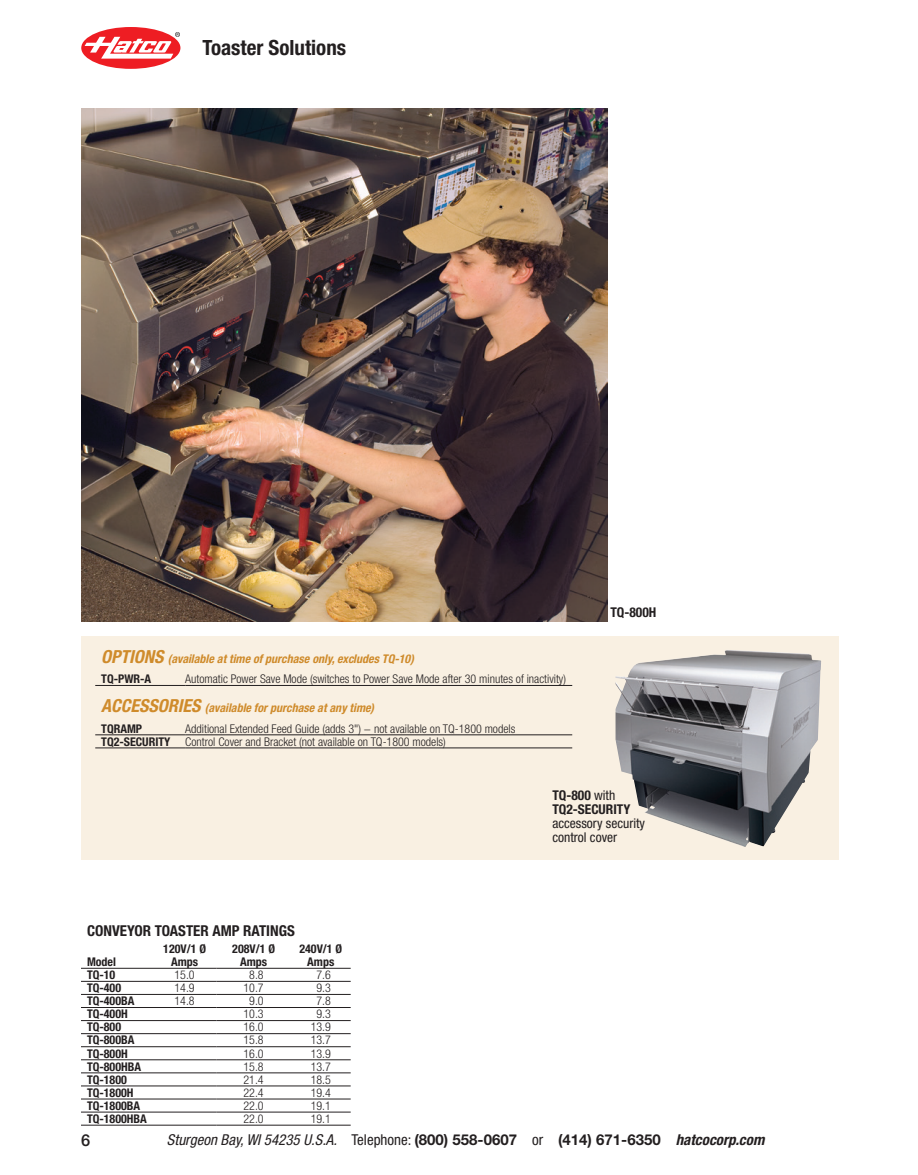
<style>
.page{position:relative;width:918px;height:1175px;background:#fff}
.page>*{position:absolute;margin:0;border:0;box-sizing:border-box;transform-origin:0 0}
.t1{font:700 condensed 21px "Helvetica Neue LT Std";color:#231f20}
.t2{font:500 16.5px "Helvetica Neue LT Std";color:#231f20}
.t3{font:700 15px "Helvetica Neue LT Std";color:#231f20}
.Table_Head_10_pt_b{font:700 condensed 15px "Helvetica Neue LT Std";color:#231f20}
.Caption_reg{font:condensed 13.5px/14.2px "Helvetica Neue LT Std";color:#231f20}
.Caption_reg-2{font:700 condensed 13.5px "Helvetica Neue LT Std";color:#231f20}
.Table_Body_Left{font:300 condensed 12px "Helvetica Neue LT Std";color:#231f20}
.Table_Body_Center{font:300 condensed 12px "Helvetica Neue LT Std";color:#231f20}
.Table_Body_Left_bo{font:700 condensed 12px "Helvetica Neue LT Std";color:#231f20}
.Opts_Access_Table{font:italic 700 condensed 12px "Helvetica Neue LT Std";color:#cf8b2b}
.Table_Body_Center-2{font:700 condensed 12px/13.5px "Helvetica Neue LT Std";color:#231f20;text-align:center}
.Table_Body_Left-2{font:700 condensed 12px "Helvetica Neue LT Std";color:#231f20}
.s1{font-size:18px}
.s2{font-weight:700}
.s3{font-weight:400;font-style:italic;font-stretch:condensed}
.s4{font-weight:400;font-stretch:condensed}
.s5{font-style:italic;font-stretch:condensed}
</style>
<div class="page">
<div style="left:81px;top:27px;width:99px;height:42px;background:#ee1d23;border-radius:50%"></div>
<svg style="left:85px;top:32px;width:95px;height:27px"></svg>
<hr style="left:81px;top:968px;width:72px;height:1px;background:#231f20">
<hr style="left:153px;top:968px;width:63px;height:1px;background:#231f20">
<hr style="left:216px;top:968px;width:75px;height:1px;background:#231f20">
<hr style="left:291px;top:968px;width:60px;height:1px;background:#231f20">
<hr style="left:81px;top:981px;width:72px;height:1px;background:#231f20">
<hr style="left:153px;top:981px;width:63px;height:1px;background:#231f20">
<hr style="left:216px;top:981px;width:75px;height:1px;background:#231f20">
<hr style="left:291px;top:981px;width:60px;height:1px;background:#231f20">
<hr style="left:81px;top:994px;width:72px;height:1px;background:#231f20">
<hr style="left:153px;top:994px;width:63px;height:1px;background:#231f20">
<hr style="left:216px;top:994px;width:75px;height:1px;background:#231f20">
<hr style="left:291px;top:994px;width:60px;height:1px;background:#231f20">
<hr style="left:81px;top:1007px;width:72px;height:1px;background:#231f20">
<hr style="left:153px;top:1007px;width:63px;height:1px;background:#231f20">
<hr style="left:216px;top:1007px;width:75px;height:1px;background:#231f20">
<hr style="left:291px;top:1007px;width:60px;height:1px;background:#231f20">
<hr style="left:81px;top:1020px;width:72px;height:1px;background:#231f20">
<hr style="left:153px;top:1020px;width:63px;height:1px;background:#231f20">
<hr style="left:216px;top:1020px;width:75px;height:1px;background:#231f20">
<hr style="left:291px;top:1020px;width:60px;height:1px;background:#231f20">
<hr style="left:81px;top:1033px;width:72px;height:1px;background:#231f20">
<hr style="left:153px;top:1033px;width:63px;height:1px;background:#231f20">
<hr style="left:216px;top:1033px;width:75px;height:1px;background:#231f20">
<hr style="left:291px;top:1033px;width:60px;height:1px;background:#231f20">
<hr style="left:81px;top:1046px;width:72px;height:1px;background:#231f20">
<hr style="left:153px;top:1046px;width:63px;height:1px;background:#231f20">
<hr style="left:216px;top:1046px;width:75px;height:1px;background:#231f20">
<hr style="left:291px;top:1046px;width:60px;height:1px;background:#231f20">
<hr style="left:81px;top:1059px;width:72px;height:1px;background:#231f20">
<hr style="left:153px;top:1059px;width:63px;height:1px;background:#231f20">
<hr style="left:216px;top:1059px;width:75px;height:1px;background:#231f20">
<hr style="left:291px;top:1059px;width:60px;height:1px;background:#231f20">
<hr style="left:81px;top:1072px;width:72px;height:1px;background:#231f20">
<hr style="left:153px;top:1072px;width:63px;height:1px;background:#231f20">
<hr style="left:216px;top:1072px;width:75px;height:1px;background:#231f20">
<hr style="left:291px;top:1072px;width:60px;height:1px;background:#231f20">
<hr style="left:81px;top:1085px;width:72px;height:1px;background:#231f20">
<hr style="left:153px;top:1085px;width:63px;height:1px;background:#231f20">
<hr style="left:216px;top:1085px;width:75px;height:1px;background:#231f20">
<hr style="left:291px;top:1085px;width:60px;height:1px;background:#231f20">
<hr style="left:81px;top:1098px;width:72px;height:1px;background:#231f20">
<hr style="left:153px;top:1098px;width:63px;height:1px;background:#231f20">
<hr style="left:216px;top:1098px;width:75px;height:1px;background:#231f20">
<hr style="left:291px;top:1098px;width:60px;height:1px;background:#231f20">
<hr style="left:81px;top:1111px;width:72px;height:1px;background:#231f20">
<hr style="left:153px;top:1111px;width:63px;height:1px;background:#231f20">
<hr style="left:216px;top:1111px;width:75px;height:1px;background:#231f20">
<hr style="left:291px;top:1111px;width:60px;height:1px;background:#231f20">
<hr style="left:81px;top:1124px;width:72px;height:1px;background:#231f20">
<hr style="left:153px;top:1124px;width:63px;height:1px;background:#231f20">
<hr style="left:216px;top:1124px;width:75px;height:1px;background:#231f20">
<hr style="left:291px;top:1124px;width:60px;height:1px;background:#231f20">
<img style="left:81px;top:108px;width:526px;height:513px">
<div style="left:82px;top:636px;width:757px;height:224px;background:#f9f0e2"></div>
<hr style="left:95px;top:685px;width:90px;height:1px;background:#231f20">
<hr style="left:185px;top:685px;width:387px;height:1px;background:#231f20">
<hr style="left:95px;top:734px;width:90px;height:1px;background:#231f20">
<hr style="left:185px;top:734px;width:387px;height:1px;background:#231f20">
<hr style="left:95px;top:747px;width:90px;height:1px;background:#231f20">
<hr style="left:185px;top:747px;width:387px;height:1px;background:#231f20">
<img style="left:616px;top:650px;width:205px;height:197px">
<h1 class="t1" style="left:202px;top:35px;width:145px">Toaster Solutions</h1>
<p class="Opts_Access_Table" style="left:101px;top:651px;width:314px"><span class="s1">OPTIONS</span> (available at time of purchase only, excludes TQ-10)</p>
<p class="Table_Body_Left-2" style="left:101px;top:671px;width:52px">TQ-PWR-A</p>
<p class="Table_Body_Left" style="left:185px;top:672px;width:382px">Automatic Power Save Mode (switches to Power Save Mode after 30 minutes of inactivity)</p>
<p class="Opts_Access_Table" style="left:101px;top:700px;width:274px"><span class="s1">ACCESSORIES</span> (available for purchase at any time)</p>
<p class="Table_Body_Left-2" style="left:101px;top:721px;width:42px">TQRAMP</p>
<p class="Table_Body_Left" style="left:185px;top:721px;width:332px">Additional Extended Feed Guide (adds 3") − not available on TQ-1800 models</p>
<p class="Table_Body_Left-2" style="left:101px;top:734px;width:71px">TQ2-SECURITY</p>
<p class="Table_Body_Left" style="left:185px;top:734px;width:262px">Control Cover and Bracket (not available on TQ-1800 models)</p>
<p class="Caption_reg-2" style="left:610px;top:604px;width:47px">TQ-800H</p>
<p class="Table_Head_10_pt_b" style="left:87px;top:921px;width:209px">CONVEYOR TOASTER AMP RATINGS</p>
<p class="Table_Body_Left_bo" style="left:87px;top:954px;width:31px">Model</p>
<p class="Table_Body_Center-2" style="left:163px;top:941px;width:44px">120V/1 Ø<br>Amps</p>
<p class="Table_Body_Center-2" style="left:232px;top:941px;width:44px">208V/1 Ø<br>Amps</p>
<p class="Table_Body_Center-2" style="left:299px;top:941px;width:44px">240V/1 Ø<br>Amps</p>
<p class="Table_Body_Left_bo" style="left:87px;top:967px;width:30px">TQ-10</p>
<p class="Table_Body_Center" style="left:175px;top:968px;width:22px">15.0</p>
<p class="Table_Body_Center" style="left:249px;top:968px;width:16px">8.8</p>
<p class="Table_Body_Center" style="left:317px;top:968px;width:16px">7.6</p>
<p class="Table_Body_Left_bo" style="left:87px;top:980px;width:36px">TQ-400</p>
<p class="Table_Body_Center" style="left:175px;top:981px;width:22px">14.9</p>
<p class="Table_Body_Center" style="left:244px;top:981px;width:22px">10.7</p>
<p class="Table_Body_Center" style="left:317px;top:981px;width:16px">9.3</p>
<p class="Table_Body_Left_bo" style="left:87px;top:993px;width:49px">TQ-400BA</p>
<p class="Table_Body_Center" style="left:175px;top:994px;width:22px">14.8</p>
<p class="Table_Body_Center" style="left:249px;top:994px;width:16px">9.0</p>
<p class="Table_Body_Center" style="left:317px;top:994px;width:16px">7.8</p>
<p class="Table_Body_Left_bo" style="left:87px;top:1006px;width:42px">TQ-400H</p>
<p class="Table_Body_Center" style="left:244px;top:1007px;width:22px">10.3</p>
<p class="Table_Body_Center" style="left:317px;top:1007px;width:16px">9.3</p>
<p class="Table_Body_Left_bo" style="left:87px;top:1019px;width:36px">TQ-800</p>
<p class="Table_Body_Center" style="left:244px;top:1020px;width:22px">16.0</p>
<p class="Table_Body_Center" style="left:311px;top:1020px;width:22px">13.9</p>
<p class="Table_Body_Left_bo" style="left:87px;top:1033px;width:49px">TQ-800BA</p>
<p class="Table_Body_Center" style="left:244px;top:1033px;width:22px">15.8</p>
<p class="Table_Body_Center" style="left:311px;top:1033px;width:22px">13.7</p>
<p class="Table_Body_Left_bo" style="left:87px;top:1046px;width:42px">TQ-800H</p>
<p class="Table_Body_Center" style="left:244px;top:1046px;width:22px">16.0</p>
<p class="Table_Body_Center" style="left:311px;top:1046px;width:22px">13.9</p>
<p class="Table_Body_Left_bo" style="left:87px;top:1059px;width:56px">TQ-800HBA</p>
<p class="Table_Body_Center" style="left:244px;top:1059px;width:22px">15.8</p>
<p class="Table_Body_Center" style="left:311px;top:1059px;width:22px">13.7</p>
<p class="Table_Body_Left_bo" style="left:87px;top:1072px;width:41px">TQ-1800</p>
<p class="Table_Body_Center" style="left:244px;top:1072px;width:22px">21.4</p>
<p class="Table_Body_Center" style="left:311px;top:1072px;width:22px">18.5</p>
<p class="Table_Body_Left_bo" style="left:87px;top:1085px;width:48px">TQ-1800H</p>
<p class="Table_Body_Center" style="left:244px;top:1085px;width:22px">22.4</p>
<p class="Table_Body_Center" style="left:311px;top:1085px;width:22px">19.4</p>
<p class="Table_Body_Left_bo" style="left:87px;top:1098px;width:55px">TQ-1800BA</p>
<p class="Table_Body_Center" style="left:244px;top:1098px;width:22px">22.0</p>
<p class="Table_Body_Center" style="left:311px;top:1098px;width:22px">19.1</p>
<p class="Table_Body_Left_bo" style="left:87px;top:1111px;width:61px">TQ-1800HBA</p>
<p class="Table_Body_Center" style="left:244px;top:1111px;width:22px">22.0</p>
<p class="Table_Body_Center" style="left:311px;top:1111px;width:22px">19.1</p>
<p class="Caption_reg" style="left:552px;top:787px;width:94px"><span class="s2">TQ-800</span> with<br><span class="s2">TQ2-SECURITY </span>accessory security control cover</p>
<h2 class="t2" style="left:81px;top:1130px;width:11px">6</h2>
<p class="t3" style="left:167px;top:1130px;width:599px"><span class="s3">Sturgeon Bay, WI 54235 U.S.A.</span> <span class="s4">Telephone:</span> (800) 558-0607 <span class="s4">or</span> (414) 671-6350 <span class="s5">hatcocorp.com</span></p>
</div>
